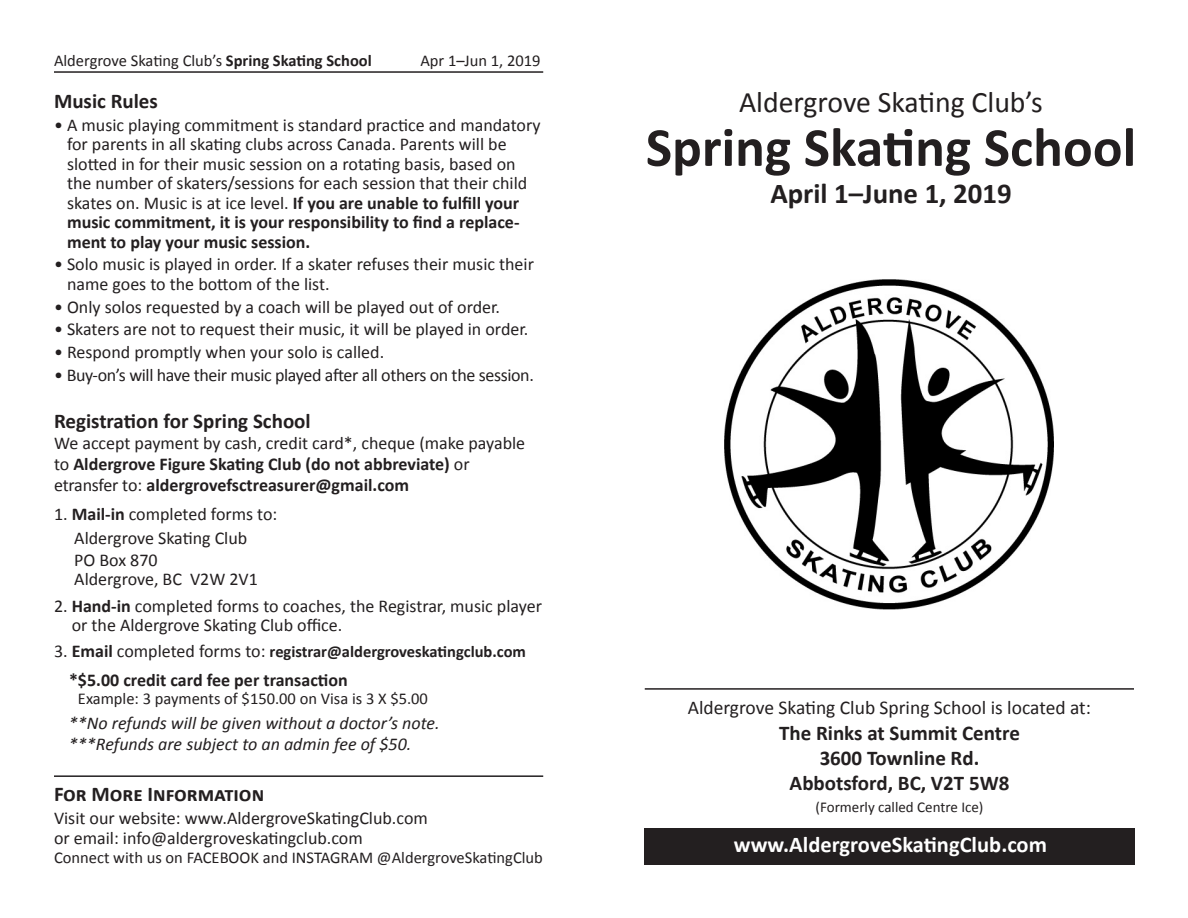
<style>
.page{position:relative;width:1188px;height:918px;background:#fff}
.page>*{position:absolute;margin:0;border:0;box-sizing:border-box;transform-origin:0 0}
.t1{font:700 55.5px "Calibri";color:#231f20}
.t2{font:29.85px "Calibri";color:#231f20}
.t3{font:700 28.8px "Calibri";color:#231f20}
.t4{font:700 22.5px "Calibri";color:#fff}
.heading{font:700 21px "Calibri";color:#231f20}
.t5{font:19.5px "Calibri";color:#231f20}
.body{font:18px/19.5px "Calibri";color:#231f20}
.heading-2{font:700 18px/21px "Calibri";color:#231f20}
.t6{font:italic 18px "Calibri";color:#231f20}
.body-2{font:18px "Calibri";letter-spacing:-.02em;color:#231f20}
.heading-3{font:18px "Calibri";color:#231f20}
.body-3{font:16.5px "Calibri";color:#231f20}
.t7{font:700 16.5px "Calibri";color:#231f20}
.t8{font:15px "Calibri";color:#231f20}
.s1{font-weight:700}
.s2{font-weight:400}
.s3{font-weight:400;font-size:18px}
.s4{font-size:18px}
</style>
<div class="page">
<img style="left:724px;top:279px;width:329px;height:330px">
<hr style="left:645px;top:688px;width:489px;height:2px;background:#231f20">
<div style="left:644px;top:828px;width:491px;height:37px;background:#231f20"></div>
<hr style="left:54px;top:71px;width:489px;height:2px;background:#231f20">
<hr style="left:54px;top:775px;width:489px;height:2px;background:#231f20">
<p class="body-3" style="left:54px;top:50px;width:319px">Aldergrove Skating Club’s <span class="s1">Spring Skating School</span></p>
<p class="body-3" style="left:420px;top:50px;width:122px">Apr 1–Jun 1, 2019</p>
<p class="heading" style="left:54px;top:87px;width:105px">Music Rules</p>
<p class="body" style="left:67px;top:115px;width:475px;text-indent:-13px">• A music playing commitment is standard practice and mandatory for parents in all skating clubs across Canada. Parents will be slotted in for their music session on a rotating basis, based on the number of skaters/sessions for each session that their child skates on. Music is at ice level. <span class="s1">If you are unable to fulfill your music commitment, it is your responsibility to find a replace&shy;ment to play your music session.</span></p>
<p class="body" style="left:67px;top:255px;width:468px;text-indent:-13px">• Solo music is played in order. If a skater refuses their music their name goes to the bottom of the list.</p>
<p class="body" style="left:54px;top:297px;width:448px">• Only solos requested by a coach will be played out of order.</p>
<p class="body" style="left:54px;top:320px;width:476px">• Skaters are not to request their music, it will be played in order.</p>
<p class="body" style="left:54px;top:342px;width:332px">• Respond promptly when your solo is called.</p>
<p class="body-2" style="left:54px;top:363px;width:481px">• Buy-on’s will have their music played after all others on the session.</p>
<p class="heading" style="left:54px;top:408px;width:258px">Registration for Spring School</p>
<p class="heading-2" style="left:54px;top:433px;width:473px"><span class="s2">We accept payment by cash, credit card*, cheque (make payable to</span> Aldergrove Figure Skating Club (do not abbreviate) <span class="s2">or etransfer to:</span> aldergrovefsctreasurer@gmail.com</p>
<p class="heading-3" style="left:54px;top:502px;width:225px">1. <span class="s1">Mail-in</span> completed forms to:</p>
<p class="body" style="left:74px;top:529px;width:175px">Aldergrove Skating Club</p>
<p class="body" style="left:74px;top:550px;width:85px">PO Box 870</p>
<p class="body" style="left:74px;top:570px;width:185px">Aldergrove, BC V2W 2V1</p>
<p class="body" style="left:72px;top:596px;width:472px;text-indent:-18px">2. <span class="s1">Hand-in</span> completed forms to coaches, the Registrar, music player or the Aldergrove Skating Club office.</p>
<p class="t7" style="left:54px;top:641px;width:473px"><span class="s3">3.</span> <span class="s4">Email</span> <span class="s3">completed forms to:</span> registrar@aldergroveskatingclub.com</p>
<p class="heading-2" style="left:69px;top:669px;width:280px">*$5.00 credit card fee per transaction</p>
<p class="body-3" style="left:78px;top:688px;width:352px">Example: 3 payments of $150.00 on Visa is 3 X $5.00</p>
<p class="t6" style="left:69px;top:711px;width:372px">**No refunds will be given without a doctor’s note.</p>
<p class="t6" style="left:69px;top:732px;width:344px">***Refunds are subject to an admin fee of $50.</p>
<p class="heading" style="left:54px;top:780px;width:212px">For More Information</p>
<p class="body" style="left:54px;top:808px;width:375px">Visit our website: www.AldergroveSkatingClub.com or email: info@aldergroveskatingclub.com</p>
<p class="body-3" style="left:54px;top:847px;width:490px">Connect with us on FACEBOOK and INSTAGRAM @AldergroveSkatingClub</p>
<p class="t2" style="left:739px;top:83px;width:305px">Aldergrove Skating Club’s</p>
<p class="t1" style="left:646px;top:112px;width:492px">Spring Skating School</p>
<p class="t3" style="left:770px;top:175px;width:243px">April 1–June 1, 2019</p>
<p class="t5" style="left:688px;top:696px;width:405px">Aldergrove Skating Club Spring School is located at:</p>
<p class="heading" style="left:779px;top:719px;width:242px">The Rinks at Summit Centre</p>
<p class="heading" style="left:820px;top:744px;width:161px">3600 Townline Rd.</p>
<p class="heading" style="left:790px;top:770px;width:221px">Abbotsford, BC, V2T 5W8</p>
<p class="t8" style="left:816px;top:798px;width:169px">(Formerly called Centre Ice)</p>
<p class="t4" style="left:734px;top:830px;width:315px">www.AldergroveSkatingClub.com</p>
</div>
